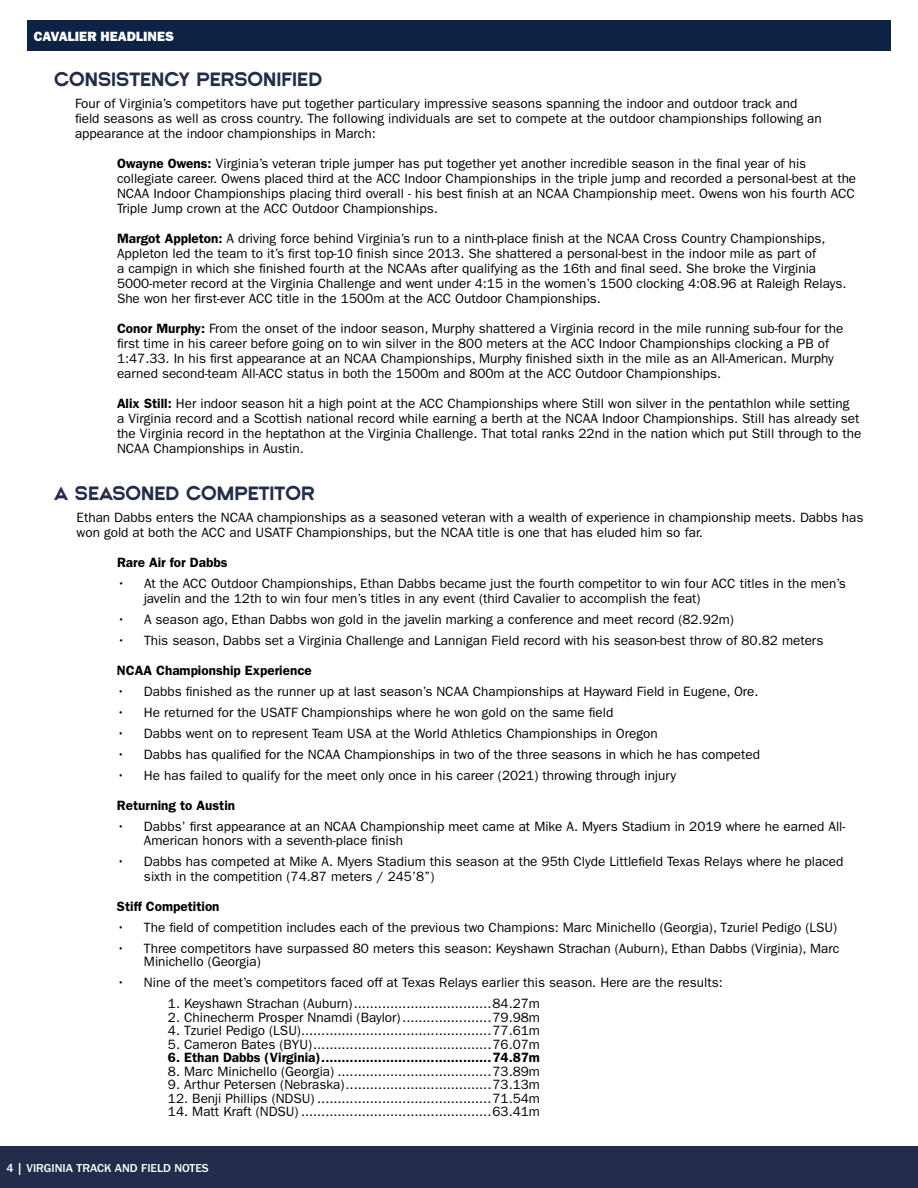
<style>
.page{position:relative;width:918px;height:1188px;background:#fff}
.page>*{position:absolute;margin:0;border:0;box-sizing:border-box;transform-origin:0 0}
.t1{font:19.5px "Cavalier";color:#232d4b}
.t2{font:13.5px/15px "ITC Franklin Gothic Std";color:#000}
.t3{font:600 13.5px "ITC Franklin Gothic Std";color:#000}
.t4{font:13.5px "ITC Franklin Gothic Std Hvy";color:#fff}
.t5{font:500 12px "ITC Franklin Gothic Std";color:#fff}
.s1{font-weight:600}
</style>
<div class="page">
<div style="left:0;top:1146px;width:918px;height:42px;background:#232d4b"></div>
<div style="left:27px;top:21px;width:864px;height:30px;background:#0c2345"></div>
<p class="t4" style="left:34px;top:28px;width:142px">CAVALIER HEADLINES</p>
<p class="t1" style="left:54px;top:71px;width:270px">CONSISTENCY PERSONIFIED</p>
<p class="t2" style="left:75px;top:96px;width:748px">Four of Virginia’s competitors have put together particulary impressive seasons spanning the indoor and outdoor track and field seasons as well as cross country. The following individuals are set to compete at the outdoor championships following an appearance at the indoor championships in March:</p>
<p class="t2" style="left:117px;top:156px;width:741px"><span class="s1">Owayne Owens:</span> Virginia’s veteran triple jumper has put together yet another incredible season in the final year of his collegiate career. Owens placed third at the ACC Indoor Championships in the triple jump and recorded a personal-best at the NCAA Indoor Championships placing third overall - his best finish at an NCAA Championship meet. Owens won his fourth ACC Triple Jump crown at the ACC Outdoor Championships.</p>
<p class="t2" style="left:117px;top:231px;width:731px"><span class="s1">Margot Appleton:</span> A driving force behind Virginia’s run to a ninth-place finish at the NCAA Cross Country Championships, Appleton led the team to it’s first top-10 finish since 2013. She shattered a personal-best in the indoor mile as part of<br>a campign in which she finished fourth at the NCAAs after qualifying as the 16th and final seed. She broke the Virginia 5000-meter record at the Virginia Challenge and went under 4:15 in the women’s 1500 clocking 4:08.96 at Raleigh Relays.<br>She won her first-ever ACC title in the 1500m at the ACC Outdoor Championships.</p>
<p class="t2" style="left:117px;top:321px;width:728px"><span class="s1">Conor Murphy:</span> From the onset of the indoor season, Murphy shattered a Virginia record in the mile running sub-four for the first time in his career before going on to win silver in the 800 meters at the ACC Indoor Championships clocking a PB of 1:47.33. In his first appearance at an NCAA Championships, Murphy finished sixth in the mile as an All-American. Murphy earned second-team All-ACC status in both the 1500m and 800m at the ACC Outdoor Championships.</p>
<p class="t2" style="left:117px;top:396px;width:746px"><span class="s1">Alix Still:</span> Her indoor season hit a high point at the ACC Championships where Still won silver in the pentathlon while setting<br>a Virginia record and a Scottish national record while earning a berth at the NCAA Indoor Championships. Still has already set the Virginia record in the heptathon at the Virginia Challenge. That total ranks 22nd in the nation which put Still through to the NCAA Championships in Austin.</p>
<p class="t1" style="left:54px;top:486px;width:260px">A SEASONED COMPETITOR</p>
<p class="t2" style="left:76px;top:510px;width:788px">Ethan Dabbs enters the NCAA championships as a seasoned veteran with a wealth of experience in championship meets. Dabbs has won gold at both the ACC and USATF Championships, but the NCAA title is one that has eluded him so far.</p>
<p class="t3" style="left:117px;top:555px;width:112px">Rare Air for Dabbs</p>
<p class="t2" style="left:144px;top:576px;width:703px;text-indent:-27px">• At the ACC Outdoor Championships, Ethan Dabbs became just the fourth competitor to win four ACC titles in the men’s javelin and the 12th to win four men’s titles in any event (third Cavalier to accomplish the feat)</p>
<p class="t2" style="left:117px;top:612px;width:619px">• A season ago, Ethan Dabbs won gold in the javelin marking a conference and meet record (82.92m)</p>
<p class="t2" style="left:117px;top:633px;width:708px">• This season, Dabbs set a Virginia Challenge and Lannigan Field record with his season-best throw of 80.82 meters</p>
<p class="t3" style="left:117px;top:663px;width:196px">NCAA Championship Experience</p>
<p class="t2" style="left:117px;top:684px;width:643px">• Dabbs finished as the runner up at last season’s NCAA Championships at Hayward Field in Eugene, Ore.</p>
<p class="t2" style="left:117px;top:705px;width:498px">• He returned for the USATF Championships where he won gold on the same field</p>
<p class="t2" style="left:117px;top:726px;width:542px">• Dabbs went on to represent Team USA at the World Athletics Championships in Oregon</p>
<p class="t2" style="left:117px;top:747px;width:645px">• Dabbs has qualified for the NCAA Championships in two of the three seasons in which he has competed</p>
<p class="t2" style="left:117px;top:768px;width:561px">• He has failed to qualify for the meet only once in his career (2021) throwing through injury</p>
<p class="t3" style="left:117px;top:798px;width:120px">Returning to Austin</p>
<p class="t2" style="left:144px;top:820px;width:703px;line-height:13.5px;text-indent:-27px">• Dabbs’ first appearance at an NCAA Championship meet came at Mike A. Myers Stadium in 2019 where he earned All-<br>American honors with a seventh-place finish</p>
<p class="t2" style="left:144px;top:854px;width:701px;text-indent:-27px">• Dabbs has competed at Mike A. Myers Stadium this season at the 95th Clyde Littlefield Texas Relays where he placed sixth in the competition (74.87 meters / 245’8”)</p>
<p class="t3" style="left:117px;top:898px;width:104px">Stiff Competition</p>
<p class="t2" style="left:117px;top:920px;width:722px">• The field of competition includes each of the previous two Champions: Marc Minichello (Georgia), Tzuriel Pedigo (LSU)</p>
<p class="t2" style="left:144px;top:942px;width:697px;line-height:13.5px;text-indent:-27px">• Three competitors have surpassed 80 meters this season: Keyshawn Strachan (Auburn), Ethan Dabbs (Virginia), Marc<br>Minichello (Georgia)</p>
<p class="t2" style="left:117px;top:975px;width:607px">• Nine of the meet’s competitors faced off at Texas Relays earlier this season. Here are the results:</p>
<p class="t2" style="left:168px;top:996px;width:374px">1. Keyshawn Strachan (Auburn)..................................84.27m</p>
<p class="t2" style="left:168px;top:1010px;width:374px">2. Chinecherm Prosper Nnamdi (Baylor)......................79.98m</p>
<p class="t2" style="left:168px;top:1023px;width:374px">4. Tzuriel Pedigo (LSU)...............................................77.61m</p>
<p class="t2" style="left:168px;top:1037px;width:374px">5. Cameron Bates (BYU)............................................76.07m</p>
<p class="t3" style="left:168px;top:1050px;width:374px">6. Ethan Dabbs (Virginia)..........................................74.87m</p>
<p class="t2" style="left:168px;top:1064px;width:374px">8. Marc Minichello (Georgia) ......................................73.89m</p>
<p class="t2" style="left:168px;top:1077px;width:374px">9. Arthur Petersen (Nebraska)....................................73.13m</p>
<p class="t2" style="left:168px;top:1091px;width:374px">12. Benji Phillips (NDSU) ...........................................71.54m</p>
<p class="t2" style="left:168px;top:1104px;width:374px">14. Matt Kraft (NDSU) ...............................................63.41m</p>
<p class="t5" style="left:6px;top:1161px;width:204px">4 | VIRGINIA TRACK AND FIELD NOTES</p>
</div>
